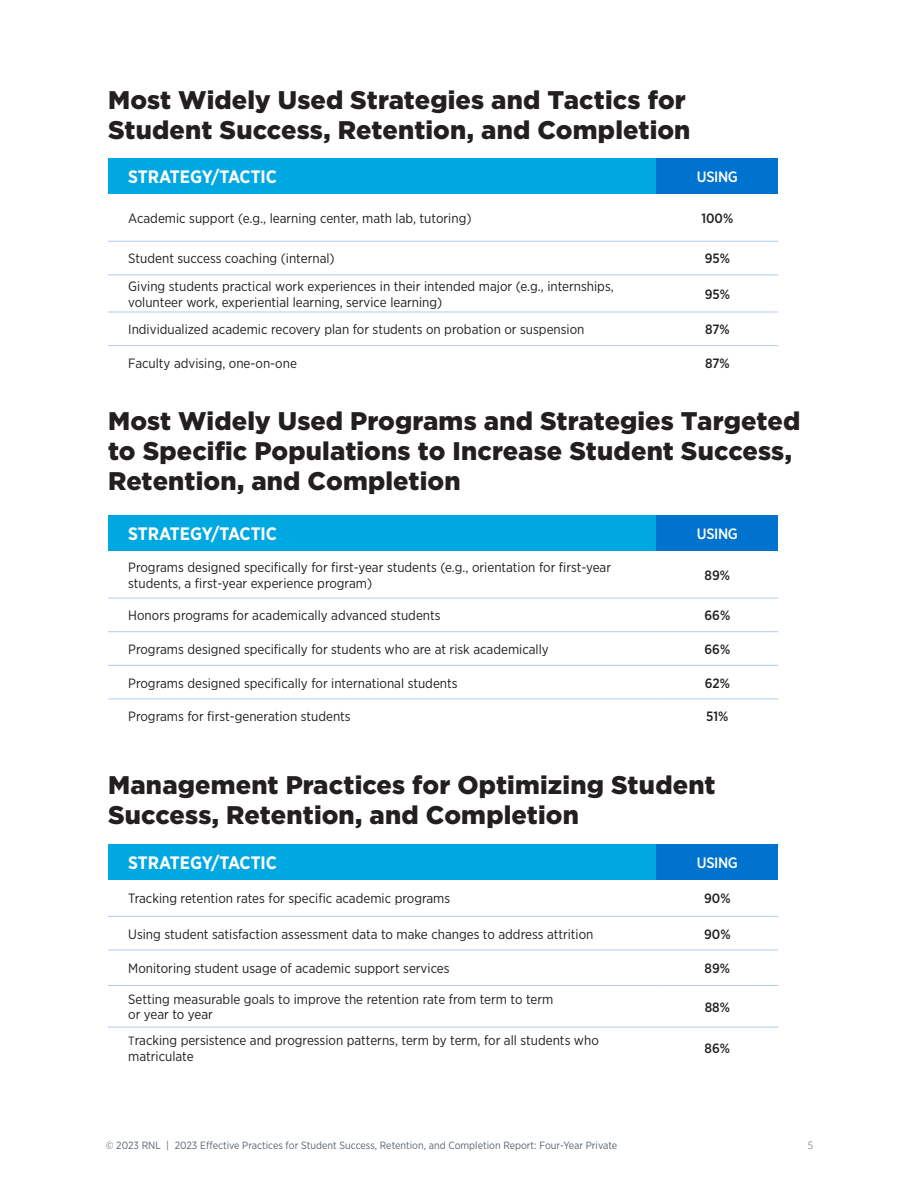
<style>
.page{position:relative;width:918px;height:1188px;background:#fff}
.page>*{position:absolute;margin:0;border:0;box-sizing:border-box;transform-origin:0 0}
.t1{font:900 25.5px/30px "Gotham";letter-spacing:.005em;color:#231f20}
.Pa0{font:700 18px "Gotham Narrow";color:#fff}
.Pa0-2{font:500 15px "Gotham Narrow";letter-spacing:-.025em;color:#fff}
.TABLE_BODY{font:13.5px/15.5px "Gotham Narrow";color:#231f20}
.TABLE_PERCENTAGES{font:500 13.5px "Gotham Narrow";color:#231f20}
.t2{font:10.5px "Gotham Narrow";color:#5a6670}
.t3{font:300 10.5px "Gotham Narrow";color:#5a6670}
.s1{font-size:12px}
</style>
<div class="page">
<div style="left:108px;top:515px;width:549px;height:36px;background:#00a8e2"></div>
<div style="left:657px;top:515px;width:121px;height:36px;background:#0073ce"></div>
<hr style="left:108px;top:598px;width:549px;height:1px;background:#b1cbef">
<hr style="left:657px;top:598px;width:121px;height:1px;background:#b1cbef">
<hr style="left:108px;top:631px;width:549px;height:1px;background:#b1cbef">
<hr style="left:657px;top:631px;width:121px;height:1px;background:#b1cbef">
<hr style="left:108px;top:665px;width:549px;height:1px;background:#b1cbef">
<hr style="left:657px;top:665px;width:121px;height:1px;background:#b1cbef">
<hr style="left:108px;top:699px;width:549px;height:1px;background:#b1cbef">
<hr style="left:657px;top:699px;width:121px;height:1px;background:#b1cbef">
<div style="left:108px;top:844px;width:549px;height:36px;background:#00a8e2"></div>
<div style="left:657px;top:844px;width:121px;height:36px;background:#0073ce"></div>
<hr style="left:108px;top:916px;width:549px;height:1px;background:#b1cbef">
<hr style="left:657px;top:916px;width:121px;height:1px;background:#b1cbef">
<hr style="left:108px;top:950px;width:549px;height:1px;background:#b1cbef">
<hr style="left:657px;top:950px;width:121px;height:1px;background:#b1cbef">
<hr style="left:108px;top:985px;width:549px;height:1px;background:#b1cbef">
<hr style="left:657px;top:985px;width:121px;height:1px;background:#b1cbef">
<hr style="left:108px;top:1027px;width:549px;height:1px;background:#b1cbef">
<hr style="left:657px;top:1027px;width:121px;height:1px;background:#b1cbef">
<div style="left:108px;top:158px;width:549px;height:36px;background:#00a8e2"></div>
<div style="left:657px;top:158px;width:121px;height:36px;background:#0073ce"></div>
<hr style="left:108px;top:241px;width:549px;height:1px;background:#b1cbef">
<hr style="left:657px;top:241px;width:121px;height:1px;background:#b1cbef">
<hr style="left:108px;top:274px;width:549px;height:1px;background:#b1cbef">
<hr style="left:657px;top:274px;width:121px;height:1px;background:#b1cbef">
<hr style="left:108px;top:312px;width:549px;height:1px;background:#b1cbef">
<hr style="left:657px;top:312px;width:121px;height:1px;background:#b1cbef">
<hr style="left:108px;top:345px;width:549px;height:1px;background:#b1cbef">
<hr style="left:657px;top:345px;width:121px;height:1px;background:#b1cbef">
<p class="t1" style="left:108px;top:85px;width:584px">Most Widely Used Strategies and Tactics for<br>Student Success, Retention, and Completion</p>
<p class="Pa0" style="left:128px;top:166px;width:150px">STRATEGY/TACTIC</p>
<p class="Pa0-2" style="left:697px;top:167px;width:43px">USING</p>
<p class="TABLE_BODY" style="left:128px;top:210px;width:345px">Academic support (e.g., learning center, math lab, tutoring)</p>
<p class="TABLE_PERCENTAGES" style="left:701px;top:210px;width:33px">100%</p>
<p class="TABLE_BODY" style="left:128px;top:251px;width:208px">Student success coaching (internal)</p>
<p class="TABLE_PERCENTAGES" style="left:705px;top:250px;width:27px">95%</p>
<p class="TABLE_BODY" style="left:128px;top:278px;width:487px">Giving students practical work experiences in their intended major (e.g., internships, volunteer work, experiential learning, service learning)</p>
<p class="TABLE_PERCENTAGES" style="left:705px;top:286px;width:27px">95%</p>
<p class="TABLE_BODY" style="left:128px;top:321px;width:458px">Individualized academic recovery plan for students on probation or suspension</p>
<p class="TABLE_PERCENTAGES" style="left:705px;top:321px;width:26px">87%</p>
<p class="TABLE_BODY" style="left:128px;top:355px;width:170px">Faculty advising, one-on-one</p>
<p class="TABLE_PERCENTAGES" style="left:705px;top:355px;width:26px">87%</p>
<p class="t1" style="left:108px;top:406px;width:694px">Most Widely Used Programs and Strategies Targeted to Specific Populations to Increase Student Success,<br>Retention, and Completion</p>
<p class="Pa0" style="left:128px;top:522px;width:150px">STRATEGY/TACTIC</p>
<p class="Pa0-2" style="left:697px;top:524px;width:43px">USING</p>
<p class="TABLE_BODY" style="left:128px;top:559px;width:484px">Programs designed specifically for first-year students (e.g., orientation for first-year students, a first-year experience program)</p>
<p class="TABLE_PERCENTAGES" style="left:705px;top:566px;width:27px">89%</p>
<p class="TABLE_BODY" style="left:128px;top:608px;width:314px">Honors programs for academically advanced students</p>
<p class="TABLE_PERCENTAGES" style="left:705px;top:607px;width:27px">66%</p>
<p class="TABLE_BODY" style="left:128px;top:641px;width:422px">Programs designed specifically for students who are at risk academically</p>
<p class="TABLE_PERCENTAGES" style="left:705px;top:641px;width:27px">66%</p>
<p class="TABLE_BODY" style="left:128px;top:675px;width:331px">Programs designed specifically for international students</p>
<p class="TABLE_PERCENTAGES" style="left:705px;top:674px;width:27px">62%</p>
<p class="TABLE_BODY" style="left:128px;top:708px;width:224px">Programs for first-generation students</p>
<p class="TABLE_PERCENTAGES" style="left:706px;top:708px;width:24px">51%</p>
<p class="t1" style="left:108px;top:770px;width:609px">Management Practices for Optimizing Student<br>Success, Retention, and Completion</p>
<p class="Pa0" style="left:128px;top:851px;width:150px">STRATEGY/TACTIC</p>
<p class="Pa0-2" style="left:697px;top:853px;width:43px">USING</p>
<p class="TABLE_BODY" style="left:128px;top:891px;width:324px">Tracking retention rates for specific academic programs</p>
<p class="TABLE_PERCENTAGES" style="left:704px;top:890px;width:28px">90%</p>
<p class="TABLE_BODY" style="left:128px;top:926px;width:467px">Using student satisfaction assessment data to make changes to address attrition</p>
<p class="TABLE_PERCENTAGES" style="left:704px;top:925px;width:28px">90%</p>
<p class="TABLE_BODY" style="left:128px;top:960px;width:323px">Monitoring student usage of academic support services</p>
<p class="TABLE_PERCENTAGES" style="left:705px;top:960px;width:27px">89%</p>
<p class="TABLE_BODY" style="left:128px;top:991px;width:427px">Setting measurable goals to improve the retention rate from term to term or year to year</p>
<p class="TABLE_PERCENTAGES" style="left:705px;top:998px;width:27px">88%</p>
<p class="TABLE_BODY" style="left:128px;top:1032px;width:472px"><span class="s1">T</span>racking persistence and progression patterns, term by term, for all students who matriculate</p>
<p class="TABLE_PERCENTAGES" style="left:705px;top:1040px;width:27px">86%</p>
<p class="t2" style="left:106px;top:1139px;width:513px">© 2023 RNL | 2023 Effective Practices for Student Success, Retention, and Completion Report: Four-Year Private</p>
<p class="t3" style="left:808px;top:1139px;width:7px">5</p>
</div>
